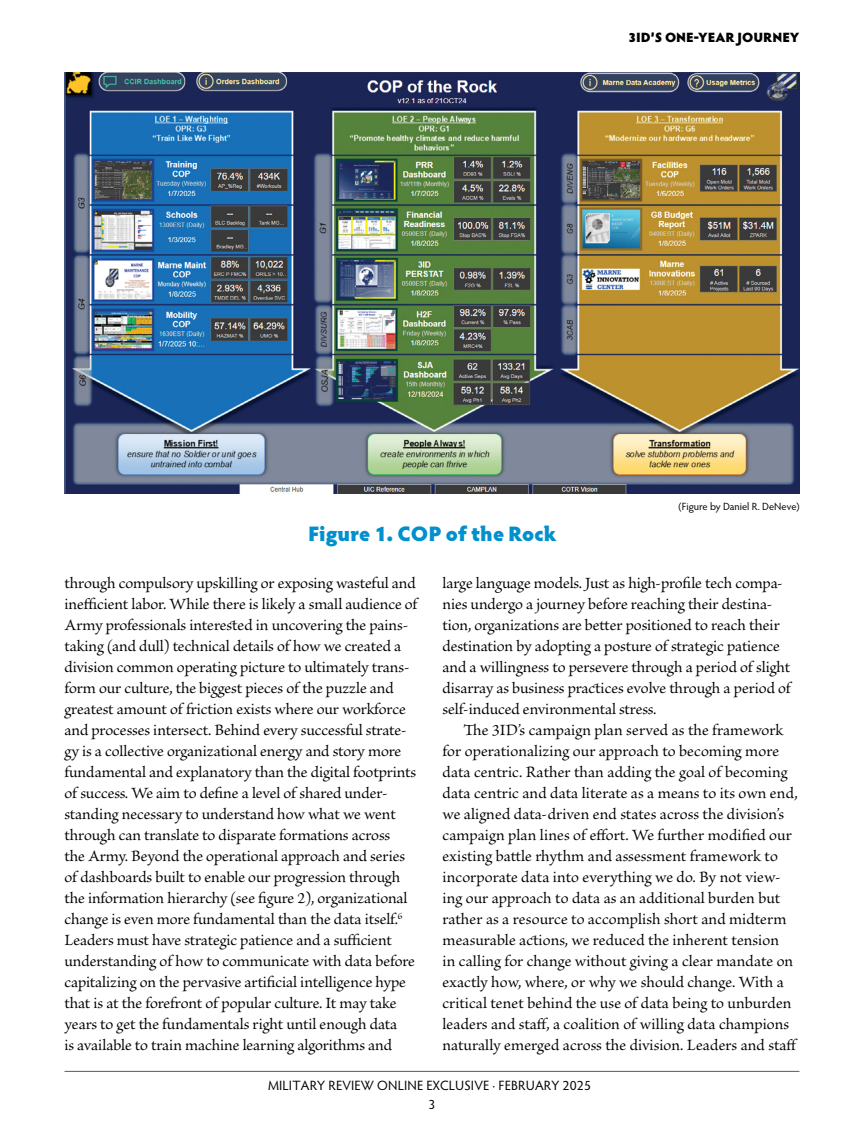
<style>
.page{position:relative;width:864px;height:1134px;background:#fff}
.page>*{position:absolute;margin:0;border:0;box-sizing:border-box;transform-origin:0 0}
.figure-table-title{font:900 21px "Hypatia Sans Pro";letter-spacing:-.005em;color:#0090ce}
.body{font:16.5px/21px "Brioso Pro";letter-spacing:-.005em;color:#000}
.t1{font:13.5px/19.5px "Hypatia Sans Pro";letter-spacing:.01em;color:#000;text-align:center}
.t2{font:900 13.5px "Hypatia Sans Pro";color:#000}
.t3{font:10.5px "Hypatia Sans Pro";color:#000}
</style>
<div class="page">
<hr style="left:65px;top:1071px;width:734px;height:1px;background:#58595b">
<img style="left:64px;top:73px;width:736px;height:420px">
<p class="t2" style="left:629px;top:27px;width:172px">3ID’S ONE-YEAR JOURNEY</p>
<p class="figure-table-title" style="left:308px;top:518px;width:250px">Figure 1. COP of the Rock</p>
<p class="t3" style="left:679px;top:500px;width:123px">(Figure by Daniel R. DeNeve)</p>
<p class="body" style="left:64px;top:573px;width:354px">through compulsory upskilling or exposing wasteful and inefficient labor. While there is likely a small audience of Army professionals interested in uncovering the pains&shy;taking (and dull) technical details of how we created a division common operating picture to ultimately trans&shy;form our culture, the biggest pieces of the puzzle and greatest amount of friction exists where our workforce and processes intersect. Behind every successful strate&shy;gy is a collective organizational energy and story more fundamental and explanatory than the digital footprints of success. We aim to define a level of shared under&shy;standing necessary to understand how what we went through can translate to disparate formations across<br>the Army. Beyond the operational approach and series of dashboards built to enable our progression through the information hierarchy (see figure 2), organizational change is even more fundamental than the data itself.<sup>6<br></sup>Leaders must have strategic patience and a sufficient understanding of how to communicate with data before capitalizing on the pervasive artificial intelligence hype that is at the forefront of popular culture. It may take years to get the fundamentals right until enough data<br>is available to train machine learning algorithms and</p>
<p class="body" style="left:442px;top:573px;width:350px">large language models. Just as high-profile tech compa&shy;nies undergo a journey before reaching their destina&shy;tion, organizations are better positioned to reach their destination by adopting a posture of strategic patience and a willingness to persevere through a period of slight disarray as business practices evolve through a period of self-induced environmental stress.</p>
<p class="body" style="left:442px;top:720px;width:357px;text-indent:21px">The 3ID’s campaign plan served as the framework for operationalizing our approach to becoming more data centric. Rather than adding the goal of becoming data centric and data literate as a means to its own end, we aligned data-driven end states across the division’s campaign plan lines of effort. We further modified our existing battle rhythm and assessment framework to incorporate data into everything we do. By not view&shy;ing our approach to data as an additional burden but rather as a resource to accomplish short and midterm measurable actions, we reduced the inherent tension<br>in calling for change without giving a clear mandate on exactly how, where, or why we should change. With a critical tenet behind the use of data being to unburden leaders and staff, a coalition of willing data champions naturally emerged across the division. Leaders and staff</p>
<p class="t1" style="left:268px;top:1075px;width:325px">MILITARY REVIEW ONLINE EXCLUSIVE · FEBRUARY 2025<br>3</p>
</div>
